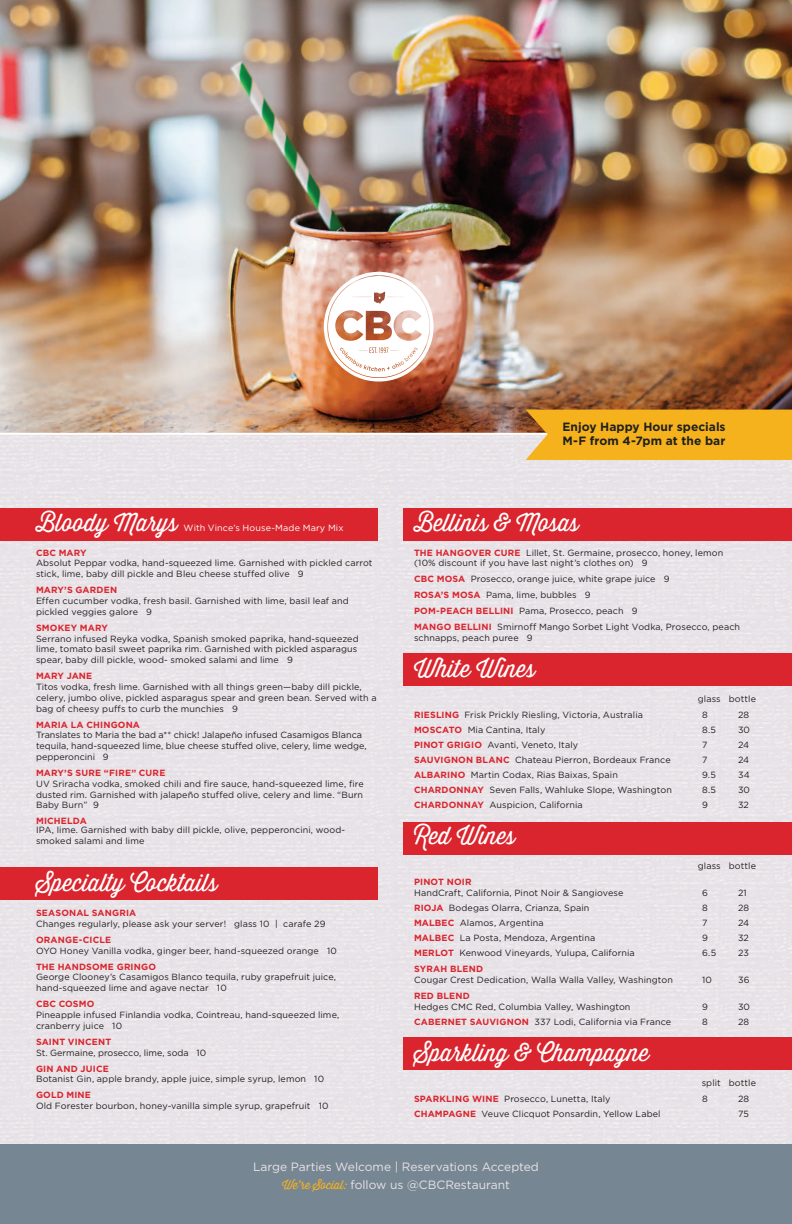
<style>
.page{position:relative;width:792px;height:1224px;background:#fff}
.page>*{position:absolute;margin:0;border:0;box-sizing:border-box;transform-origin:0 0}
.t1{font:24px "Thirsty Rough Lt";color:#fff}
.t2{font:12px/18px "Gotham";letter-spacing:-.005em;color:#e8e3e7;text-align:center}
.t3{font:700 12px/14.4px "Gotham";letter-spacing:.005em;color:#1f201f}
.t4{font:9px/10.8px "Gotham";letter-spacing:.01em;color:#231f20}
.t5{font:700 9px "Gotham";letter-spacing:.02em;color:#da252e}
.t6{font:9px "Gotham";letter-spacing:.015em;color:#fff}
.s1{font-weight:700;color:#da252e}
.s2{font-family:"Thirsty Rough Lt";color:#f6b21c}
</style>
<div class="page">
<img style="left:0;top:435px;width:792px;height:709px">
<img style="left:0;top:0;width:792px;height:433px">
<div style="left:526px;top:410px;width:266px;height:50px;background:#f6b21c"></div>
<div style="left:0;top:1144px;width:792px;height:80px;background:#778693"></div>
<svg style="left:324px;top:272px;width:110px;height:110px"></svg>
<div style="left:0;top:508px;width:378px;height:33px;background:#da252e"></div>
<div style="left:0;top:868px;width:378px;height:32px;background:#da252e"></div>
<div style="left:404px;top:653px;width:388px;height:33px;background:#da252e"></div>
<div style="left:404px;top:508px;width:388px;height:33px;background:#da252e"></div>
<div style="left:404px;top:822px;width:388px;height:33px;background:#da252e"></div>
<div style="left:404px;top:1037px;width:388px;height:33px;background:#da252e"></div>
<h1 class="t1" style="left:36px;top:505px;width:143px">Bloody Marys</h1>
<p class="t6" style="left:184px;top:522px;width:161px">With Vince’s House-Made Mary Mix</p>
<p class="t5" style="left:36px;top:547px;width:52px">CBC MARY</p>
<p class="t4" style="left:36px;top:558px;width:338px">Absolut Peppar vodka, hand-squeezed lime. Garnished with pickled carrot stick, lime, baby dill pickle and Bleu cheese stuffed olive 9</p>
<p class="t5" style="left:36px;top:585px;width:83px">MARY’S GARDEN</p>
<p class="t4" style="left:36px;top:595px;width:314px">Effen cucumber vodka, fresh basil. Garnished with lime, basil leaf and pickled veggies galore 9</p>
<p class="t5" style="left:36px;top:622px;width:73px">SMOKEY MARY</p>
<p class="t4" style="left:36px;top:633px;width:324px">Serrano infused Reyka vodka, Spanish smoked paprika, hand-squeezed lime, tomato basil sweet paprika rim. Garnished with pickled asparagus spear, baby dill pickle, wood- smoked salami and lime 9</p>
<p class="t5" style="left:36px;top:671px;width:58px">MARY JANE</p>
<p class="t4" style="left:36px;top:681px;width:342px">Titos vodka, fresh lime. Garnished with all things green—baby dill pickle, celery, jumbo olive, pickled asparagus spear and green bean. Served with a bag of cheesy puffs to curb the munchies 9</p>
<p class="t5" style="left:36px;top:719px;width:76px">MARIA LA CH INGONA</p>
<p class="t4" style="left:36px;top:730px;width:332px">Translates to Maria the bad a** chick! Jalapeño infused Casamigos Blanca tequila, hand-squeezed lime, blue cheese stuffed olive, celery, lime wedge, pepperoncini 9</p>
<p class="t5" style="left:36px;top:768px;width:131px">MARY’S SURE “FI RE” CURE</p>
<p class="t4" style="left:36px;top:778px;width:329px;text-align:justify">UV Sriracha vodka, smoked chili and fire sauce, hand-squeezed lime, fire dusted rim. Garnished with jalapeño stuffed olive, celery and lime. “Burn Baby Burn” 9</p>
<p class="t5" style="left:36px;top:816px;width:19px">MICHELDA</p>
<p class="t4" style="left:36px;top:825px;width:311px">IPA, lime. Garnished with baby dill pickle, olive, pepperoncini, wood&shy;smoked salami and lime</p>
<h1 class="t1" style="left:36px;top:865px;width:183px">Specialty Cocktails</h1>
<p class="t5" style="left:36px;top:908px;width:8px">SEASONAL</p>
<p class="t5" style="left:92px;top:908px;width:14px">SANGR</p>
<p class="t5" style="left:126px;top:908px;width:10px">IA</p>
<p class="t4" style="left:36px;top:918px;width:291px">Changes regularly, please ask your server! glass 10 | carafe 29</p>
<p class="t5" style="left:36px;top:934px;width:77px">ORANGE-CICLE</p>
<p class="t4" style="left:36px;top:945px;width:302px">OYO Honey Vanilla vodka, ginger beer, hand-squeezed orange 10</p>
<p class="t5" style="left:36px;top:961px;width:122px">THE HANDSOME GRI NGO</p>
<p class="t4" style="left:36px;top:972px;width:302px">George Clooney’s Casamigos Blanco tequila, ruby grapefruit juice, hand-squeezed lime and agave nectar 10</p>
<p class="t5" style="left:36px;top:999px;width:60px">CBC COSMO</p>
<p class="t4" style="left:36px;top:1009px;width:305px">Pineapple infused Finlandia vodka, Cointreau, hand-squeezed lime, cranberry juice 10</p>
<p class="t5" style="left:36px;top:1036px;width:70px">SAINT VI NCENT</p>
<p class="t4" style="left:36px;top:1047px;width:172px">St. Germaine, prosecco, lime, soda 10</p>
<p class="t5" style="left:36px;top:1063px;width:29px">GIN AND</p>
<p class="t5" style="left:81px;top:1063px;width:23px">JUICE</p>
<p class="t4" style="left:36px;top:1074px;width:290px">Botanist Gin, apple brandy, apple juice, simple syrup, lemon 10</p>
<p class="t5" style="left:36px;top:1090px;width:15px">GOLD</p>
<p class="t5" style="left:66px;top:1090px;width:19px">MINE</p>
<p class="t4" style="left:36px;top:1100px;width:294px">Old Forester bourbon, honey-vanilla simple syrup, grapefruit 10</p>
<h2 class="t3" style="left:562px;top:419px;width:165px">ENJOY HAPPY HOUR SPECIALS<br>M-F FROM 4-7PM AT THE BAR</h2>
<h1 class="t1" style="left:414px;top:505px;width:167px">Bellinis &amp; Mosas</h1>
<p class="t4" style="left:414px;top:547px;width:311px"><span class="s1">THE HANGOVER CURE</span> Lillet, St. Germaine, prosecco, honey, lemon (10% discount if you have last night’s clothes on) 9</p>
<p class="t4" style="left:414px;top:571px;width:257px;line-height:16px"><span class="s1">CBC MOSA</span> Prosecco, orange juice, white grape juice 9<br><span class="s1">ROSA’S MOSA</span> Pama, lime, bubbles 9<br><span class="s1">POM-PEACH</span></p>
<p class="t4" style="left:414px;top:603px;width:328px;line-height:16px;text-indent:86px"><span class="s1">IN I</span> Pama, Prosecco, peach 9<br><span class="s1">MANGO BELLI NI</span> Smirnoff Mango Sorbet Light Vodka, Prosecco, peach</p>
<p class="t4" style="left:414px;top:632px;width:120px">schnapps, peach puree 9</p>
<h1 class="t1" style="left:414px;top:652px;width:123px">White Wines</h1>
<p class="t4" style="left:698px;top:693px;width:60px">glass bottle</p>
<p class="t4" style="left:414px;top:709px;width:230px"><span class="s1">RI ESLI NG</span> Frisk Prickly Riesling, Victoria, Australia</p>
<p class="t4" style="left:702px;top:709px;width:7px">8</p>
<p class="t4" style="left:738px;top:709px;width:13px">28</p>
<p class="t4" style="left:414px;top:724px;width:133px"><span class="s1">MOSCATO</span> Mia Cantina, Italy</p>
<p class="t4" style="left:702px;top:724px;width:16px">8.5</p>
<p class="t4" style="left:738px;top:724px;width:14px">30</p>
<p class="t4" style="left:414px;top:739px;width:166px"><span class="s1">PI NOT GRIGIO</span> Avanti, Veneto, Italy</p>
<p class="t4" style="left:702px;top:739px;width:7px">7</p>
<p class="t4" style="left:738px;top:739px;width:13px">24</p>
<p class="t4" style="left:414px;top:754px;width:258px"><span class="s1">SAUVIGNON BLANC</span> Chateau Pierron, Bordeaux France</p>
<p class="t4" style="left:702px;top:754px;width:7px">7</p>
<p class="t4" style="left:738px;top:754px;width:13px">24</p>
<p class="t4" style="left:414px;top:769px;width:205px"><span class="s1">ALBARI NO</span> Martin Codax, Rias Baixas, Spain</p>
<p class="t4" style="left:702px;top:769px;width:15px">9.5</p>
<p class="t4" style="left:738px;top:769px;width:13px">34</p>
<p class="t4" style="left:414px;top:784px;width:259px"><span class="s1">CHARDONNAY</span> Seven Falls, Wahluke Slope, Washington</p>
<p class="t4" style="left:702px;top:784px;width:16px">8.5</p>
<p class="t4" style="left:738px;top:784px;width:14px">30</p>
<p class="t4" style="left:414px;top:799px;width:170px"><span class="s1">CHARDONNAY</span> Auspicion, California</p>
<p class="t4" style="left:702px;top:799px;width:7px">9</p>
<p class="t4" style="left:738px;top:799px;width:12px">32</p>
<h1 class="t1" style="left:414px;top:819px;width:103px">Red Wines</h1>
<p class="t4" style="left:698px;top:860px;width:60px">glass bottle</p>
<p class="t5" style="left:414px;top:877px;width:59px">PI NOT NOI R</p>
<p class="t4" style="left:414px;top:887px;width:211px">HandCraft, California, Pinot Noir &amp; Sangiovese</p>
<p class="t4" style="left:702px;top:887px;width:7px">6</p>
<p class="t4" style="left:738px;top:887px;width:10px">21</p>
<p class="t4" style="left:414px;top:902px;width:177px"><span class="s1">RIOJA</span> Bodegas Olarra, Crianza, Spain</p>
<p class="t4" style="left:702px;top:902px;width:7px">8</p>
<p class="t4" style="left:738px;top:902px;width:13px">28</p>
<p class="t4" style="left:414px;top:917px;width:131px"><span class="s1">MALBEC</span> Alamos, Argentina</p>
<p class="t4" style="left:702px;top:917px;width:7px">7</p>
<p class="t4" style="left:738px;top:917px;width:13px">24</p>
<p class="t4" style="left:414px;top:932px;width:183px"><span class="s1">MALBEC</span> La Posta, Mendoza, Argentina</p>
<p class="t4" style="left:702px;top:932px;width:7px">9</p>
<p class="t4" style="left:738px;top:932px;width:12px">32</p>
<p class="t4" style="left:414px;top:947px;width:222px"><span class="s1">MERLOT</span> Kenwood Vineyards, Yulupa, California</p>
<p class="t4" style="left:702px;top:947px;width:16px">6.5</p>
<p class="t4" style="left:738px;top:947px;width:13px">23</p>
<p class="t5" style="left:414px;top:964px;width:71px">SYRAH BLEND</p>
<p class="t4" style="left:414px;top:974px;width:260px">Cougar Crest Dedication, Walla Walla Valley, Washington</p>
<p class="t4" style="left:702px;top:974px;width:11px">10</p>
<p class="t4" style="left:738px;top:974px;width:13px">36</p>
<p class="t5" style="left:414px;top:990px;width:57px">RED BLEND</p>
<p class="t4" style="left:414px;top:1001px;width:218px">Hedges CMC Red, Columbia Valley, Washington</p>
<p class="t4" style="left:702px;top:1001px;width:7px">9</p>
<p class="t4" style="left:738px;top:1001px;width:14px">30</p>
<p class="t4" style="left:414px;top:1016px;width:259px"><span class="s1">CABERNET SAUVIGNON</span> 337 Lodi, California via France</p>
<p class="t4" style="left:702px;top:1016px;width:7px">8</p>
<p class="t4" style="left:738px;top:1016px;width:13px">28</p>
<h1 class="t1" style="left:414px;top:1035px;width:237px">Sparkling &amp; Champagne</h1>
<p class="t4" style="left:702px;top:1077px;width:56px">split bottle</p>
<p class="t4" style="left:414px;top:1093px;width:198px"><span class="s1">SPARKLI NG WI NE</span> Prosecco, Lunetta, Italy</p>
<p class="t4" style="left:702px;top:1093px;width:7px">8</p>
<p class="t4" style="left:738px;top:1093px;width:13px">28</p>
<p class="t4" style="left:414px;top:1108px;width:248px"><span class="s1">CHAMPAGNE</span> Veuve Clicquot Ponsardin, Yellow Label</p>
<p class="t4" style="left:738px;top:1108px;width:12px">75</p>
<p class="t5" style="left:476px;top:606px;width:14px">BELL</p>
<h2 class="t2" style="left:253px;top:1158px;width:287px">Large Parties Welcome | Reservations Accepted<br><span class="s2">We’re Social:</span> follow us @CBCRestaurant</h2>
</div>
